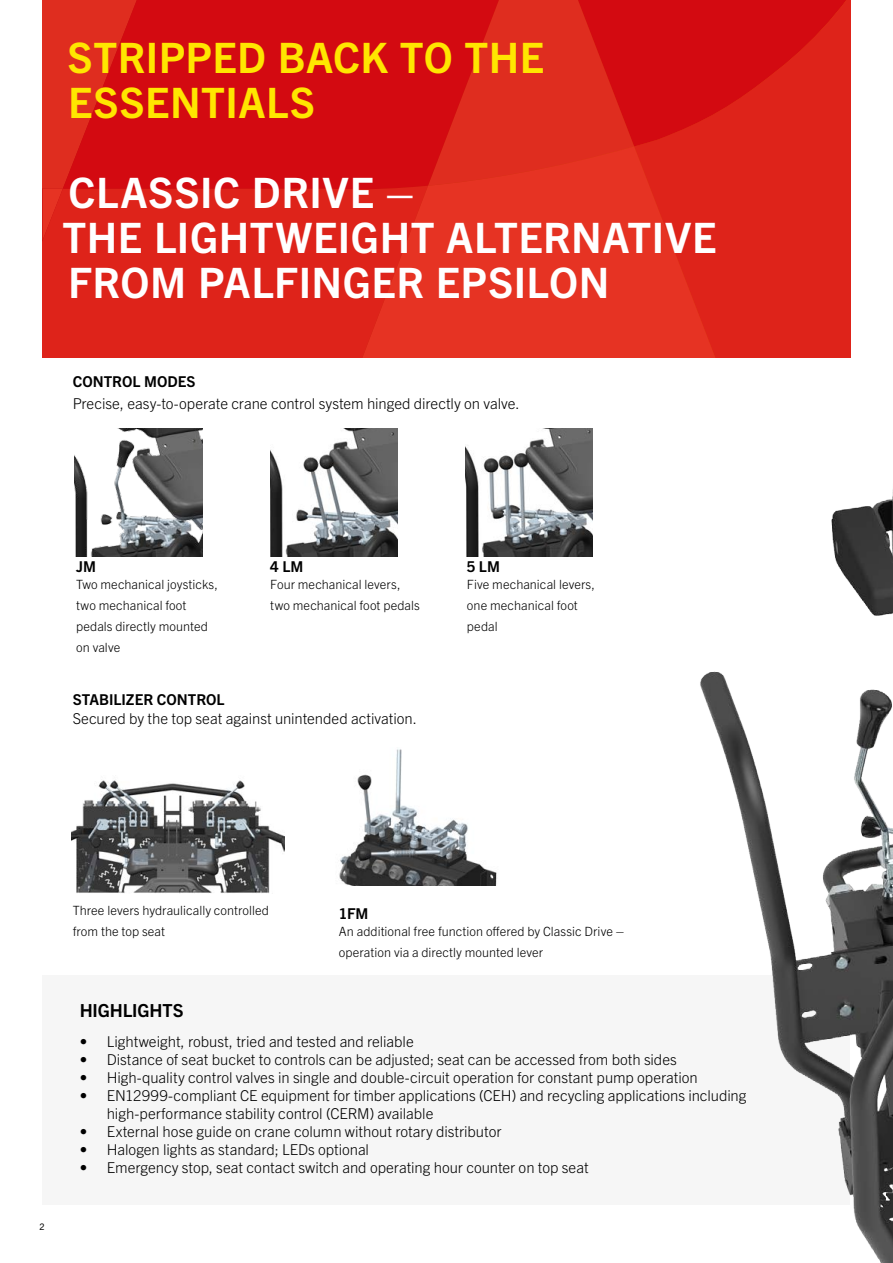
<style>
.page{position:relative;width:893px;height:1263px;background:#fff}
.page>*{position:absolute;margin:0;border:0;box-sizing:border-box;transform-origin:0 0}
._28_HL{font:700 42px/45px "Trade Gothic Next LT Pro";letter-spacing:.015em;color:#fff}
._28_HL-2{font:700 42px/45px "Trade Gothic Next LT Pro";letter-spacing:.01em;color:#ffe600}
._12_HL_Balken{font:700 18px "Trade Gothic Next LT Pro";letter-spacing:-.005em;color:#000}
._12_HL_Balken-2{font:300 15px/21.6px "Trade Gothic Next LT Pro";color:#000}
._8_Copy_HL{font:700 15px "Trade Gothic Next LT Pro";color:#000}
._8_5_Copy{font:300 12.75px/21px "Trade Gothic Next LT Pro";letter-spacing:.005em;color:#000}
._6_5_legende{font:9px "Trade Gothic Next LT Pro";color:#000}
.s1{font-weight:700}
</style>
<div class="page">
<svg style="left:428px;top:191px;width:422px;height:120px;fill:#e63323"></svg>
<div style="left:43px;top:191px;width:385px;height:166px;background:#de231a"></div>
<svg style="left:43px;top:0;width:155px;height:240px"></svg>
<svg style="left:63px;top:0;width:787px;height:191px;fill:#d30a11"></svg>
<div style="left:43px;top:975px;width:807px;height:229px;background:#f6f6f6"></div>
<img style="left:215px;top:311px;width:678px;height:952px">
<img style="left:270px;top:428px;width:128px;height:128px">
<img style="left:465px;top:428px;width:127px;height:128px">
<img style="left:75px;top:428px;width:128px;height:128px">
<img style="left:72px;top:747px;width:212px;height:146px">
<img style="left:331px;top:747px;width:188px;height:139px">
<p class="_28_HL-2" style="left:68px;top:32px;width:478px">STRIPPED BACK TO THE<br>ESSENTIALS</p>
<p class="_28_HL" style="left:63px;top:167px;width:655px">CLASSIC DRIVE –<br>THE LIGHTWEIGHT ALTERNATIVE<br>FROM PALFINGER EPSILON</p>
<p class="_12_HL_Balken-2" style="left:73px;top:370px;width:448px"><span class="s1">CONTROL MODES<br></span>Precise, easy-to-operate crane control system hinged directly on valve.</p>
<p class="_8_Copy_HL" style="left:76px;top:556px;width:21px">JM</p>
<p class="_8_5_Copy" style="left:76px;top:573px;width:143px">Two mechanical joysticks, two mechanical foot pedals directly mounted on valve</p>
<p class="_8_Copy_HL" style="left:270px;top:556px;width:34px">4 LM</p>
<p class="_8_5_Copy" style="left:270px;top:573px;width:151px">Four mechanical levers, two mechanical foot pedals</p>
<p class="_12_HL_Balken-2" style="left:73px;top:688px;width:346px;line-height:19.5px"><span class="s1">STABILIZER CONTROL<br></span>Secured by the top seat against unintended activation.</p>
<p class="_8_Copy_HL" style="left:467px;top:556px;width:34px">5 LM</p>
<p class="_8_5_Copy" style="left:467px;top:573px;width:130px">Five mechanical levers, one mechanical foot pedal</p>
<p class="_6_5_legende" style="left:39px;top:1220px;width:7px">2</p>
<p class="_8_5_Copy" style="left:73px;top:899px;width:198px">Three levers hydraulically controlled from the top seat</p>
<p class="_8_Copy_HL" style="left:339px;top:903px;width:31px">1FM</p>
<p class="_8_5_Copy" style="left:339px;top:920px;width:287px">An additional free function offered by Classic Drive – operation via a directly mounted lever</p>
<p class="_12_HL_Balken" style="left:80px;top:998px;width:105px">HIGHLIGHTS</p>
<p class="_12_HL_Balken-2" style="left:80px;top:1030px;width:336px">• Lightweight, robust, tried and tested and reliable</p>
<p class="_12_HL_Balken-2" style="left:80px;top:1048px;width:599px">• Distance of seat bucket to controls can be adjusted; seat can be accessed from both sides</p>
<p class="_12_HL_Balken-2" style="left:80px;top:1066px;width:620px">• High-quality control valves in single and double-circuit operation for constant pump operation</p>
<p class="_12_HL_Balken-2" style="left:107px;top:1085px;width:641px;line-height:18px;text-indent:-27px">• EN12999-compliant CE equipment for timber applications (CEH) and recycling applications including high-performance stability control (CERM) available</p>
<p class="_12_HL_Balken-2" style="left:80px;top:1120px;width:423px">• External hose guide on crane column without rotary distributor</p>
<p class="_12_HL_Balken-2" style="left:80px;top:1138px;width:291px">• Halogen lights as standard; LEDs optional</p>
<p class="_12_HL_Balken-2" style="left:80px;top:1156px;width:510px">• Emergency stop, seat contact switch and operating hour counter on top seat</p>
</div>
